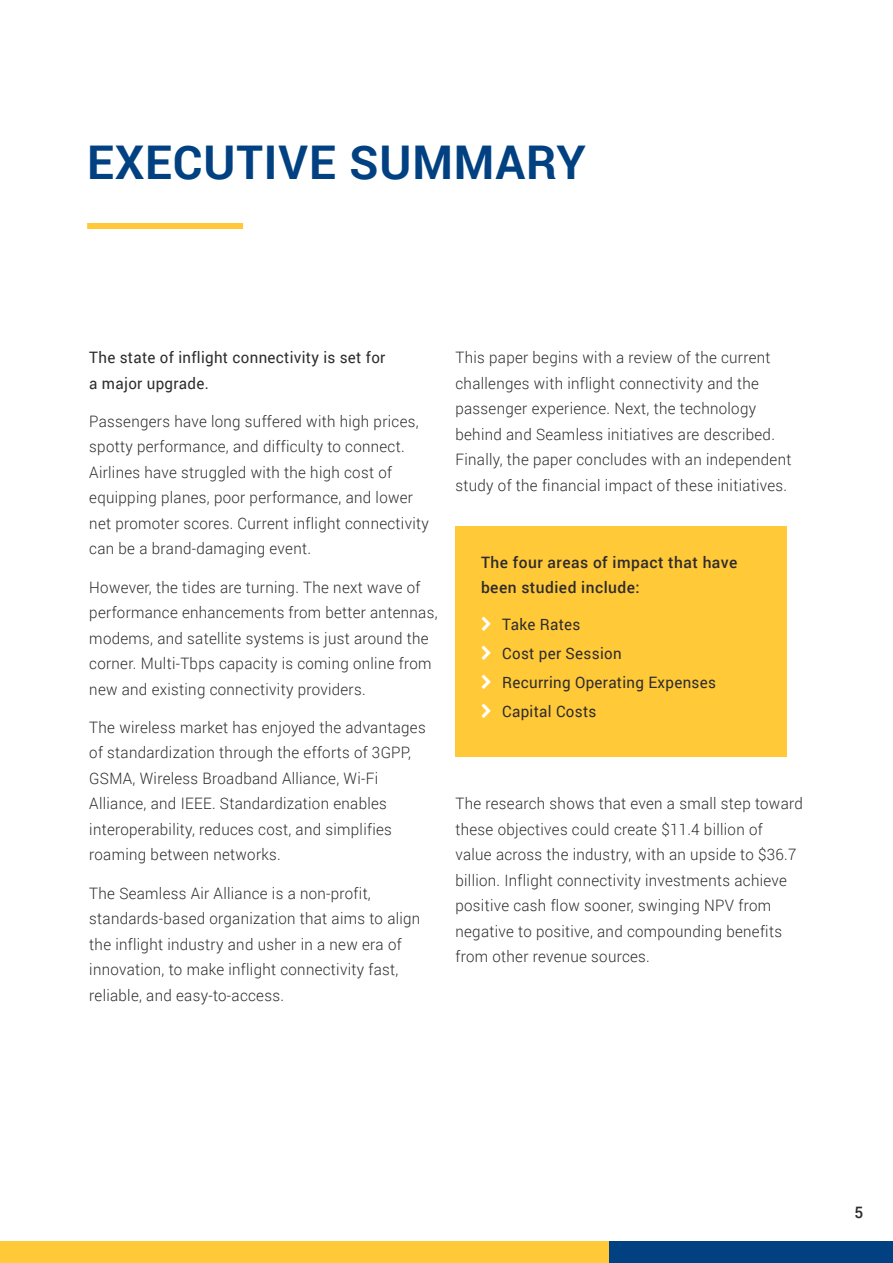
<style>
.page{position:relative;width:893px;height:1263px;background:#fff}
.page>*{position:absolute;margin:0;border:0;box-sizing:border-box;transform-origin:0 0}
.t1{font:700 46.5px "Roboto";letter-spacing:.02em;color:#014181}
.t2{font:300 15.75px/25.5px "Roboto";letter-spacing:.02em;color:#2e2b2c;scale:.96 1}
.t3{font:15.75px/29px "Roboto";letter-spacing:.02em;color:#2e2b2c;scale:.96 1}
.t4{font:500 15.75px/24.8px "Roboto";letter-spacing:.03em;color:#2e2b2c}
</style>
<div class="page">
<div style="left:87px;top:223px;width:156px;height:6px;background:#ffc938"></div>
<div style="left:455px;top:526px;width:332px;height:231px;background:#ffc938"></div>
<div style="left:0;top:1242px;width:609px;height:21px;background:#ffc938"></div>
<div style="left:609px;top:1242px;width:284px;height:21px;background:#014181"></div>
<h1 class="t1" style="left:87px;top:130px;width:500px">EXECUTIVE SUMMARY</h1>
<p class="t3" style="left:89px;top:344px;width:310px;line-height:25.5px">The state of inflight connectivity is set for a major upgrade.</p>
<p class="t2" style="left:89px;top:408px;width:355px">Passengers have long suffered with high prices, spotty performance, and difficulty to connect.<br>Airlines have struggled with the high cost of equipping planes, poor performance, and lower net promoter scores. Current inflight connectivity can be a brand-damaging event.</p>
<p class="t2" style="left:89px;top:574px;width:364px">However, the tides are turning. The next wave of performance enhancements from better antennas, modems, and satellite systems is just around the corner. Multi-Tbps capacity is coming online from new and existing connectivity providers.</p>
<p class="t2" style="left:89px;top:714px;width:352px">The wireless market has enjoyed the advantages of standardization through the efforts of 3GPP, GSMA, Wireless Broadband Alliance, Wi-Fi Alliance, and IEEE. Standardization enables interoperability, reduces cost, and simplifies roaming between networks.</p>
<p class="t2" style="left:89px;top:880px;width:346px">The Seamless Air Alliance is a non-profit, standards-based organization that aims to align the inflight industry and usher in a new era of innovation, to make inflight connectivity fast, reliable, and easy-to-access.</p>
<p class="t2" style="left:455px;top:344px;width:351px">This paper begins with a review of the current challenges with inflight connectivity and the passenger experience. Next, the technology behind and Seamless initiatives are described.<br>Finally, the paper concludes with an independent study of the financial impact of these initiatives.</p>
<p class="t4" style="left:481px;top:550px;width:258px">The four areas of impact that have been studied include:</p>
<p class="t3" style="left:502px;top:610px;width:224px">Take Rates<br>Cost per Session<br>Recurring Operating Expenses<br>Capital Costs</p>
<p class="t2" style="left:455px;top:790px;width:363px">The research shows that even a small step toward these objectives could create $11.4 billion of value across the industry, with an upside to $36.7 billion. Inflight connectivity investments achieve positive cash flow sooner, swinging NPV from negative to positive, and compounding benefits from other revenue sources.</p>
<p class="t4" style="left:854px;top:1199px;width:10px">5</p>
</div>
